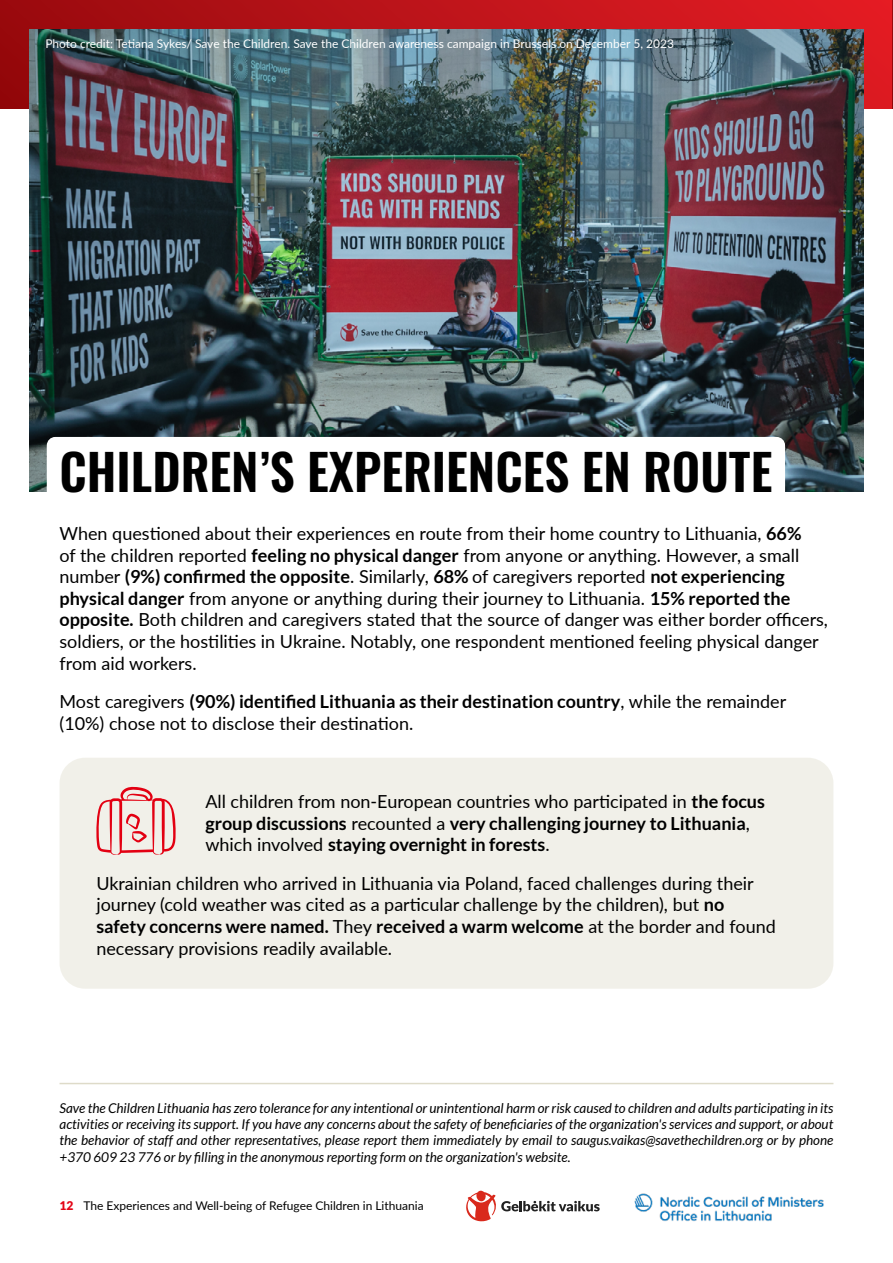
<style>
.page{position:relative;width:893px;height:1263px;background:#fff}
.page>*{position:absolute;margin:0;border:0;box-sizing:border-box;transform-origin:0 0}
.t1{font:49.5px "Oswald";color:#000}
.t2{font:18px/21.6px "Lato";color:#000}
.t3{font:700 18px/21.6px "Lato";color:#000}
.t4{font:italic 13.5px/16.2px "Lato";color:#000;text-align:justify}
.t5{font:12px "Lato";color:#fff}
.t6{font:12px "Lato";color:#000}
.s1{font-weight:700}
.s2{font-weight:400}
.s3{font-weight:900;color:#e30517}
</style>
<div class="page">
<div style="left:0;top:0;width:893px;height:108px;background:linear-gradient(to right,#980b0e,#e41d25)"></div>
<hr style="left:892px;top:0;width:1px;height:108px;background:#95070a">
<img style="left:634px;top:1193px;width:190px;height:28px">
<svg style="left:466px;top:1190px;width:134px;height:32px"></svg>
<hr style="left:60px;top:1083px;width:773px;height:1px;background:#dedbc9">
<img style="left:30px;top:30px;width:833px;height:461px">
<div style="left:47px;top:437px;width:738px;height:73px;background:#fff;border-radius:9px"></div>
<div style="left:60px;top:758px;width:773px;height:231px;background:#f1f0e9;border-radius:26px"></div>
<svg style="left:96px;top:786px;width:80px;height:69px"></svg>
<p class="t5" style="left:45px;top:35px;width:630px">Photo credit: Tetiana Sykes/ Save the Children. Save the Children awareness campaign in Brussels on December 5, 2023</p>
<h1 class="t1" style="left:60px;top:427px;width:714px">CHILDREN’S EXPERIENCES EN ROUTE</h1>
<p class="t2" style="left:60px;top:522px;width:770px">When questioned about their experiences en route from their home country to Lithuania, <span class="s1">66%<br></span>of the children reported <span class="s1">feeling no physical danger</span> from anyone or anything. However, a small number <span class="s1">(9%) confirmed the opposite</span>. Similarly, <span class="s1">68%</span> of caregivers reported <span class="s1">not experiencing physical danger</span> from anyone or anything during their journey to Lithuania. <span class="s1">15% reported the opposite.</span> Both children and caregivers stated that the source of danger was either border officers, soldiers, or the hostilities in Ukraine. Notably, one respondent mentioned feeling physical danger from aid workers.</p>
<p class="t2" style="left:60px;top:690px;width:728px">Most caregivers <span class="s1">(90%) identified Lithuania as their destination country</span>, while the remainder (10%) chose not to disclose their destination.</p>
<p class="t3" style="left:205px;top:790px;width:561px"><span class="s2">All children from non-European countries who participated in</span> the focus group discussions <span class="s2">recounted a</span> very challenging journey to Lithuania<span class="s2">, which involved</span> staying overnight in forests<span class="s2">.</span></p>
<p class="t2" style="left:96px;top:872px;width:681px">Ukrainian children who arrived in Lithuania via Poland, faced challenges during their journey (cold weather was cited as a particular challenge by the children), but <span class="s1">no safety concerns were named.</span> They <span class="s1">received a warm welcome</span> at the border and found necessary provisions readily available.</p>
<p class="t4" style="left:60px;top:1100px;width:775px">Save the Children Lithuania has zero tolerance for any intentional or unintentional harm or risk caused to children and adults participating in its activities or receiving its support. If you have any concerns about the safety of beneficiaries of the organization's services and support, or about the behavior of staff and other representatives, please report them immediately by email to saugus.vaikas@savethechildren.org or by phone +370 609 23 776 or by filling in the anonymous reporting form on the organization's website.</p>
<p class="t6" style="left:60px;top:1197px;width:366px"><span class="s3">12</span> The Experiences and Well-being of Refugee Children in Lithuania</p>
</div>
